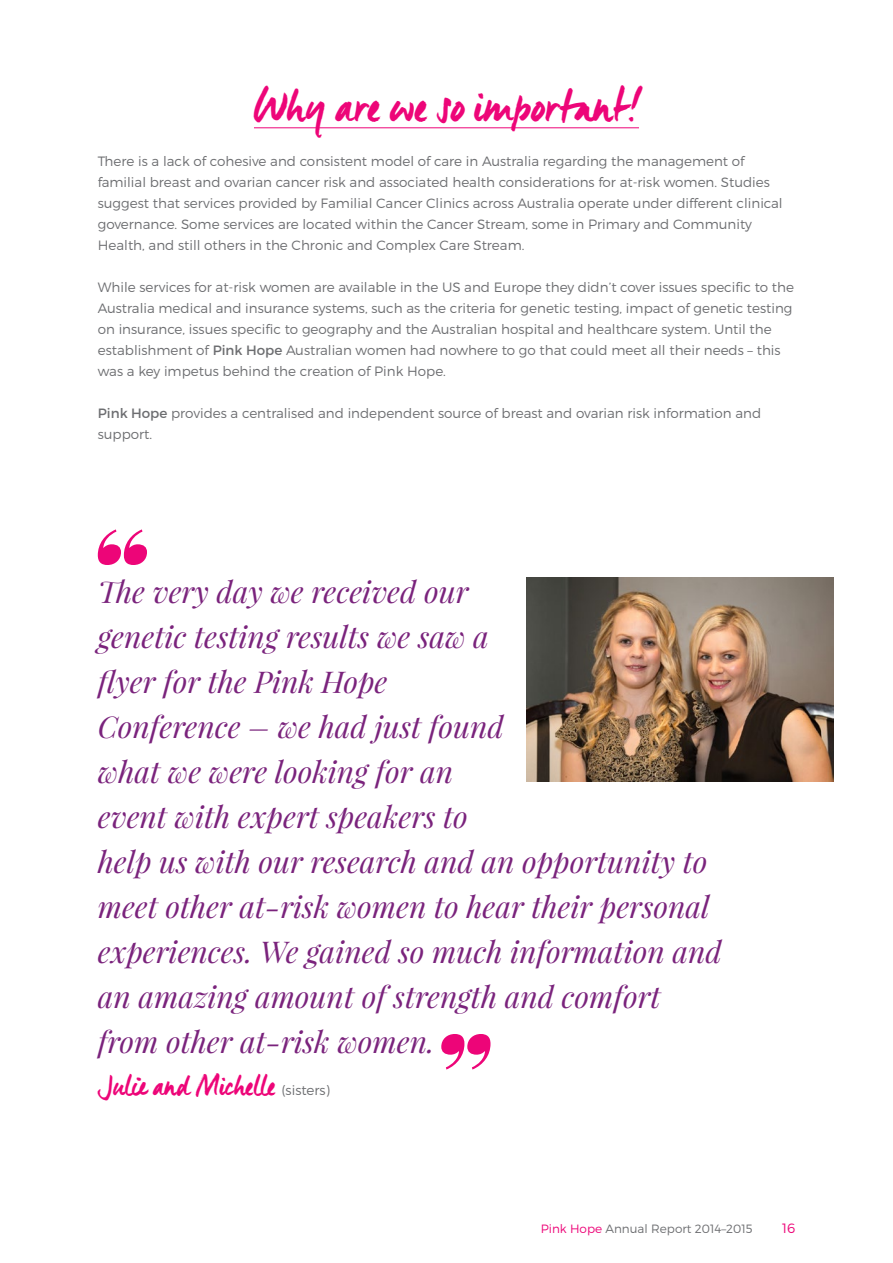
<style>
.page{position:relative;width:893px;height:1263px;background:#fff}
.page>*{position:absolute;margin:0;border:0;box-sizing:border-box;transform-origin:0 0}
._03__Manus_Head_01{font:48px "Manus";color:#ed0578}
._04__Quote_02_Playfa{font:italic 30px/45px "Playfair Display";color:#7a237c}
._01__Pink_Body_01{font:30px "Manus";color:#ed0578}
._01__Pink_Body_01-2{font:300 13.5px/21px "Montserrat";color:#6d6e71}
.t1{font:300 13.5px "Montserrat";color:#ed0578}
.t2{font:300 12px "Montserrat";color:#6d6e71}
.s1{font-weight:400}
.s2{color:#ed0578}
</style>
<div class="page">
<hr style="left:254px;top:127px;width:385px;height:1px;background:#ed0578">
<svg style="left:98px;top:529px;width:49px;height:36px"></svg>
<img style="left:526px;top:577px;width:307px;height:205px">
<svg style="left:441px;top:1034px;width:49px;height:35px"></svg>
<p class="_03__Manus_Head_01" style="left:254px;top:76px;width:386px">Why are we so important!</p>
<p class="_01__Pink_Body_01-2" style="left:98px;top:150px;width:686px">There is a lack of cohesive and consistent model of care in Australia regarding the management of familial breast and ovarian cancer risk and associated health considerations for at-risk women. Studies suggest that services provided by Familial Cancer Clinics across Australia operate under different clinical governance. Some services are located within the Cancer Stream, some in Primary and Community Health, and still others in the Chronic and Complex Care Stream.</p>
<p class="_01__Pink_Body_01-2" style="left:98px;top:276px;width:698px">While services for at-risk women are available in the US and Europe they didn’t cover issues specific to the Australia medical and insurance systems, such as the criteria for genetic testing, impact of genetic testing on insurance, issues specific to geography and the Australian hospital and healthcare system. Until the establishment of <span class="s1">Pink Hope</span> Australian women had nowhere to go that could meet all their needs – this was a key impetus behind the creation of Pink Hope.</p>
<p class="_01__Pink_Body_01-2" style="left:98px;top:402px;width:665px"><span class="s1">Pink Hope</span> provides a centralised and independent source of breast and ovarian risk information and support.</p>
<p class="_04__Quote_02_Playfa" style="left:98px;top:569px;width:625px">The very day we received our<br>genetic testing results we saw a<br>flyer for the Pink Hope<br>Conference – we had just found<br>what we were looking for an<br>event with expert speakers to<br>help us with our research and an opportunity to meet other at-risk women to hear their personal experiences. We gained so much information and an amazing amount of strength and comfort from other at-risk women.</p>
<p class="_01__Pink_Body_01" style="left:98px;top:1067px;width:179px">Julie and Michelle</p>
<p class="_01__Pink_Body_01-2" style="left:282px;top:1080px;width:50px">(sisters)</p>
<p class="t2" style="left:541px;top:1221px;width:213px"><span class="s2">Pink Hope</span> Annual Report 2014–2015</p>
<p class="t1" style="left:782px;top:1220px;width:15px">16</p>
</div>
